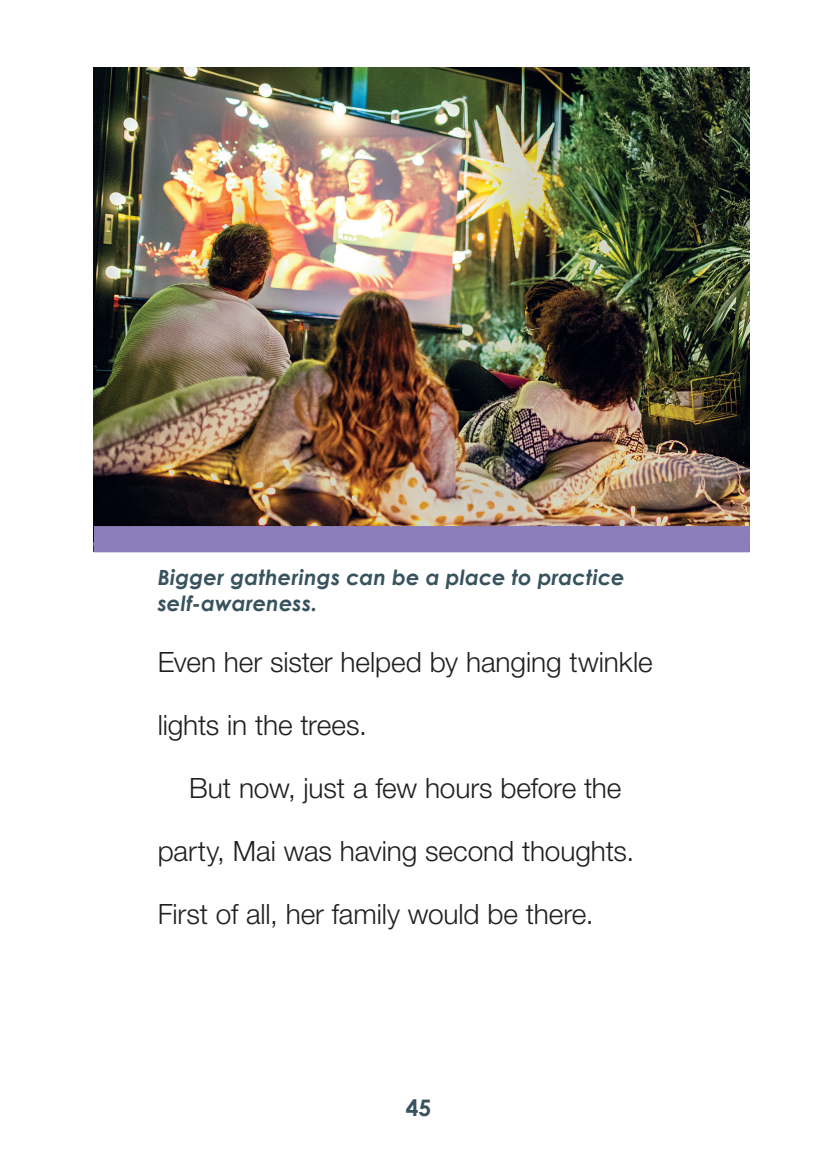
<style>
.page{position:relative;width:820px;height:1166px;background:#fff}
.page>*{position:absolute;margin:0;border:0;box-sizing:border-box;transform-origin:0 0}
.t1{font:300 28px "Helvetica Neue LT Std";letter-spacing:-.005em;color:#231f20}
.t2{font:700 22.75px "Century Gothic";color:#38535e}
.t3{font:italic 700 21px/26.2px "Century Gothic";letter-spacing:.01em;color:#38535e}
</style>
<div class="page">
<img style="left:94px;top:67px;width:655px;height:459px">
<div style="left:94px;top:526px;width:655px;height:26px;background:#8c7ebb"></div>
<p class="t3" style="left:158px;top:563px;width:468px">Bigger gatherings can be a place to practice self-awareness.</p>
<p class="t1" style="left:158px;top:645px;width:496px">Even her sister helped by hanging twinkle</p>
<p class="t1" style="left:158px;top:708px;width:210px">lights in the trees.</p>
<p class="t1" style="left:189px;top:771px;width:433px">But now, just a few hours before the</p>
<p class="t1" style="left:158px;top:834px;width:478px">party, Mai was having second thoughts.</p>
<p class="t1" style="left:158px;top:897px;width:437px">First of all, her family would be there.</p>
<p class="t2" style="left:405px;top:1093px;width:27px">45</p>
</div>
